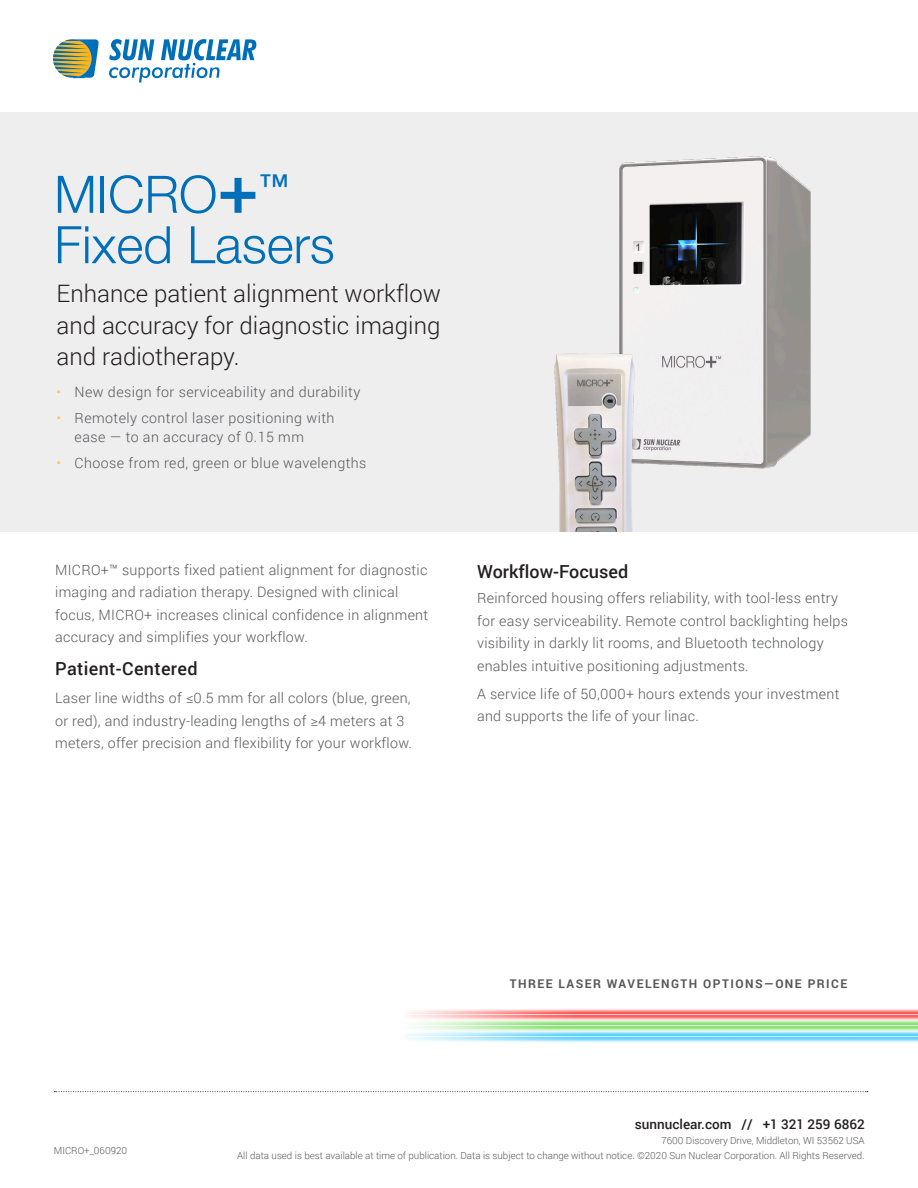
<style>
.page{position:relative;width:918px;height:1188px;background:#fff}
.page>*{position:absolute;margin:0;border:0;box-sizing:border-box;transform-origin:0 0}
.t1{font:300 51.75px "Helvetica Neue";color:#006fba}
.t2{font:500 30.15px "Helvetica Neue";color:#006fba}
.Datasheet_Tagline{font:300 24px/31.5px "Roboto";color:#231f20;text-align:justify}
.Body_Copy{font:500 18px "Roboto";letter-spacing:.02em;color:#231f20}
.Copy_Subhead{font:500 18px "Roboto";color:#231f20}
.Body_Copy-2{font:300 14.25px/22.5px "Roboto";letter-spacing:.02em;color:#57585a}
.t3{font:500 13.5px "Roboto";color:#231f20}
.Copy_Subhead-2{font:700 12px "Roboto";letter-spacing:.12em;color:#57585a}
.Datasheet_Minor_line{font:300 9.75px/15px "Roboto";color:#57585a;text-align:right}
.s1{font-weight:500;font-size:69px}
.s2{color:#fec451}
</style>
<div class="page">
<div style="left:0;top:112px;width:918px;height:419px;background:#eeeeef"></div>
<svg style="left:53px;top:39px;width:46px;height:39px;background:#94a481"></svg>
<svg style="left:109px;top:39px;width:147px;height:44px"></svg>
<svg style="left:54px;top:1091px;width:814px;height:1px"></svg>
<img style="left:619px;top:156px;width:192px;height:313px">
<img style="left:554px;top:336px;width:145px;height:195px">
<img style="left:407px;top:1009px;width:511px;height:10px">
<img style="left:404px;top:1030px;width:514px;height:12px">
<p class="t1" style="left:54px;top:153px;width:206px">MICRO<span class="s1">+</span></p>
<p class="t2" style="left:259px;top:161px;width:31px">™</p>
<p class="t1" style="left:54px;top:203px;width:282px">Fixed Lasers</p>
<p class="Datasheet_Tagline" style="left:57px;top:277px;width:386px">Enhance patient alignment workflow and accuracy for diagnostic imaging and radiotherapy.</p>
<p class="Body_Copy-2" style="left:57px;top:380px;width:305px"><span class="s2">•</span> New design for serviceability and durability</p>
<p class="Body_Copy-2" style="left:75px;top:407px;width:261px;line-height:19.5px;text-indent:-18px"><span class="s2">•</span> Remotely control laser positioning with ease — to an accuracy of 0.15 mm</p>
<p class="Body_Copy-2" style="left:57px;top:451px;width:311px"><span class="s2">•</span> Choose from red, green or blue wavelengths</p>
<p class="Body_Copy-2" style="left:55px;top:558px;width:375px">MICRO+™ supports fixed patient alignment for diagnostic imaging and radiation therapy. Designed with clinical focus, MICRO+ increases clinical confidence in alignment accuracy and simplifies your workflow.</p>
<p class="Body_Copy" style="left:55px;top:656px;width:144px">Patient-Centered</p>
<p class="Body_Copy-2" style="left:55px;top:687px;width:358px">Laser line widths of ≤0.5 mm for all colors (blue, green, or red), and industry-leading lengths of ≥4 meters at 3 meters, offer precision and flexibility for your workflow.</p>
<p class="Copy_Subhead" style="left:477px;top:558px;width:153px">Workflow-Focused</p>
<p class="Body_Copy-2" style="left:477px;top:586px;width:372px">Reinforced housing offers reliability, with tool-less entry for easy serviceability. Remote control backlighting helps visibility in darkly lit rooms, and Bluetooth technology enables intuitive positioning adjustments.</p>
<p class="Body_Copy-2" style="left:477px;top:682px;width:364px">A service life of 50,000+ hours extends your investment and supports the life of your linac.</p>
<p class="Copy_Subhead-2" style="left:510px;top:975px;width:339px">THREE LASER WAVELENGTH OPTIONS—ONE PRICE</p>
<p class="Datasheet_Minor_line" style="left:54px;top:1143px;width:75px">MICRO+_060920</p>
<p class="t3" style="left:635px;top:1115px;width:231px">sunnuclear.com // +1 321 259 6862</p>
<p class="Datasheet_Minor_line" style="left:237px;top:1133px;width:629px">7600 Discovery Drive, Middleton, WI 53562 USA<br>All data used is best available at time of publication. Data is subject to change without notice. ©2020 Sun Nuclear Corporation. All Rights Reserved.</p>
</div>
